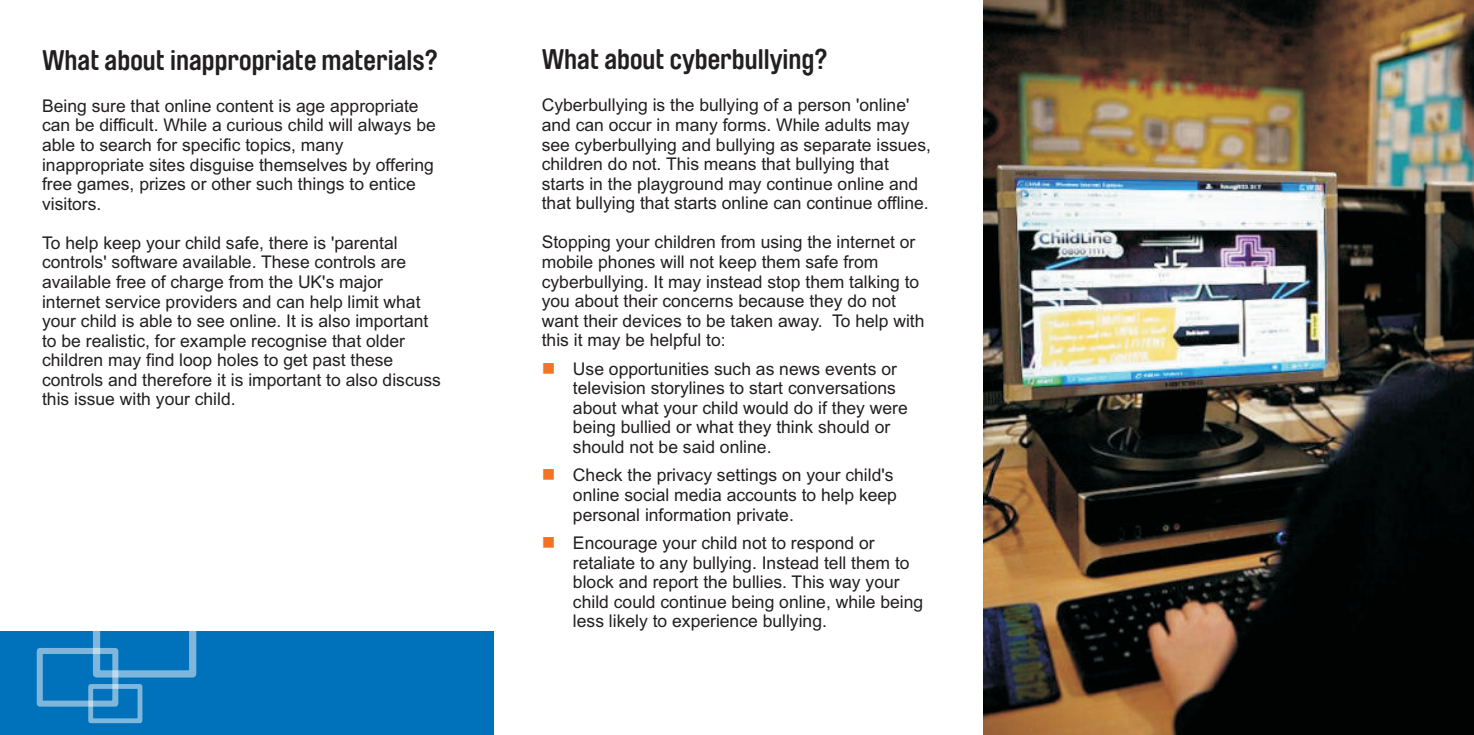
<style>
.page{position:relative;width:1474px;height:735px;background:#fff}
.page>*{position:absolute;margin:0;border:0;box-sizing:border-box;transform-origin:0 0}
.t1{font:700 28px "Brauer Neue";color:#231f20}
.t2{font:18.38px "Wingdings";color:#f47321}
.t3{font:17.5px/19.6px "Arial";color:#231f20}
</style>
<div class="page">
<div style="left:0;top:630px;width:494px;height:104px;background:#0071bb"></div>
<img style="left:983px;top:0;width:490px;height:734px">
<div style="left:93px;top:603px;width:103px;height:74px;border:7px solid #fff"></div>
<h1 class="t1" style="left:42px;top:47px;width:397px">What about inappropriate materials?</h1>
<p class="t3" style="left:42px;top:97px;width:395px">Being sure that online content is age appropriate can be difficult. While a curious child will always be able to search for specific topics, many inappropriate sites disguise themselves by offering free games, prizes or other such things to entice visitors.</p>
<p class="t3" style="left:42px;top:234px;width:400px">To help keep your child safe, there is 'parental controls' software available. These controls are available free of charge from the UK's major internet service providers and can help limit what your child is able to see online. It is also important to be realistic, for example recognise that older children may find loop holes to get past these controls and therefore it is important to also discuss this issue with your child.</p>
<h1 class="t1" style="left:542px;top:46px;width:287px">What about cyberbullying?</h1>
<p class="t3" style="left:542px;top:97px;width:391px">Cyberbullying is the bullying of a person 'online' and can occur in many forms. While adults may see cyberbullying and bullying as separate issues, children do not. This means that bullying that starts in the playground may continue online and that bullying that starts online can continue offline.</p>
<p class="t3" style="left:542px;top:234px;width:384px">Stopping your children from using the internet or mobile phones will not keep them safe from cyberbullying. It may instead stop them talking to you about their concerns because they do not want their devices to be taken away. To help with this it may be helpful to:</p>
<p class="t3" style="left:573px;top:360px;width:336px">Use opportunities such as news events or television storylines to start conversations about what your child would do if they were being bullied or what they think should or should not be said online.</p>
<p class="t3" style="left:573px;top:467px;width:325px">Check the privacy settings on your child's online social media accounts to help keep personal information private.</p>
<p class="t3" style="left:573px;top:534px;width:352px">Encourage your child not to respond or retaliate to any bullying. Instead tell them to block and report the bullies. This way your child could continue being online, while being less likely to experience bullying.</p>
<p class="t2" style="left:542px;top:360px;width:84px">■</p>
<p class="t2" style="left:542px;top:467px;width:84px">■</p>
<p class="t2" style="left:542px;top:534px;width:84px">■</p>
</div>
